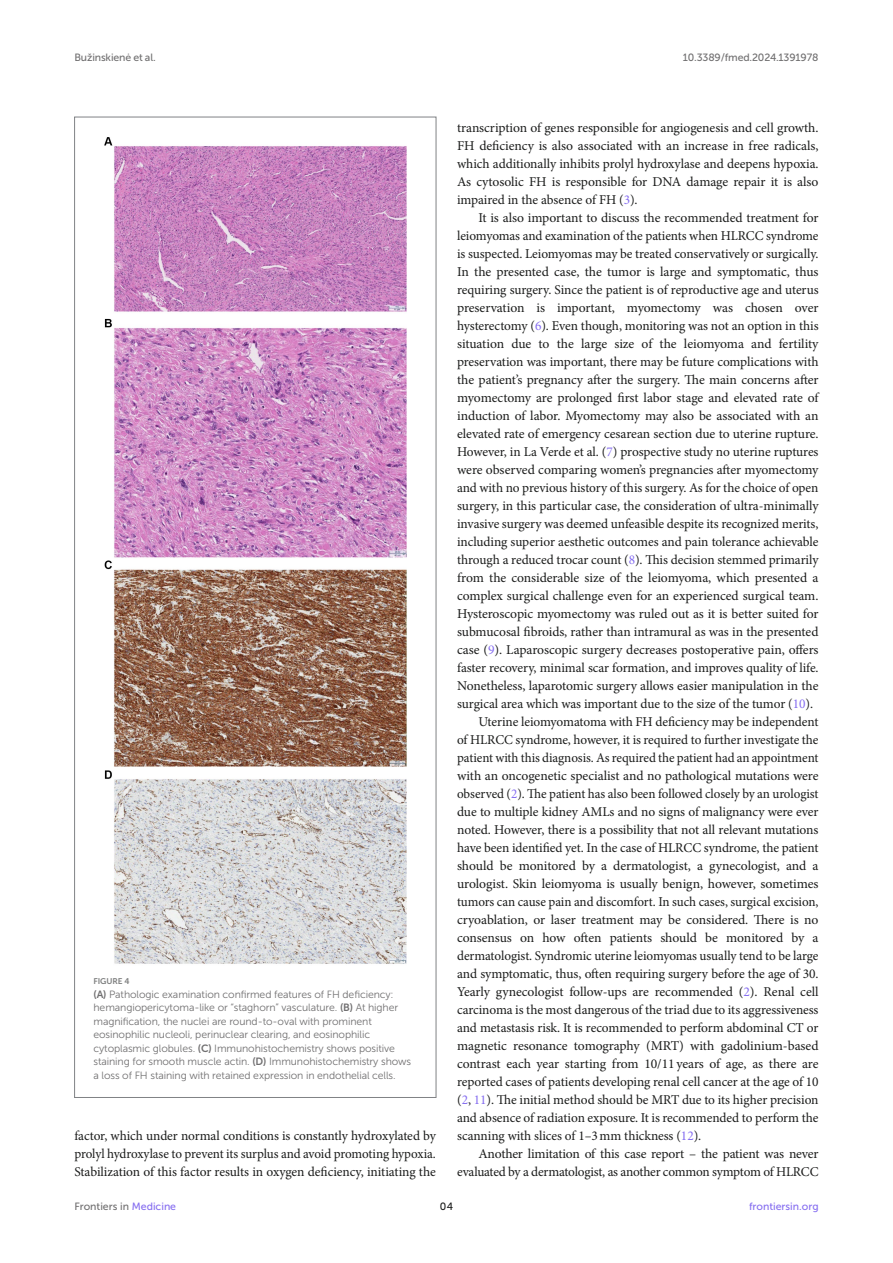
<style>
.page{position:relative;width:893px;height:1263px;background:#fff}
.page>*{position:absolute;margin:0;border:0;box-sizing:border-box;transform-origin:0 0}
.TEXT{font:13.5px/18px "Minion Pro";letter-spacing:-.01em;color:#1b1c1b;text-align:justify}
.TEXT_FLUSH{font:13.5px/18px "Minion Pro";letter-spacing:-.005em;color:#1b1c1b;text-align:justify}
.FIG_LEG{font:10.5px/13.5px "Museo Sans 300";letter-spacing:-.01em;color:#706f70}
.t1{font:10.5px "Museo Sans 500";letter-spacing:-.015em;color:#706f70}
.t2{font:10.5px "Museo Sans 500";color:#856df0}
.t3{font:10.5px "Museo Sans 500";color:#1b1c1b}
.FIG_HD{font:8.25px "Museo Sans 700";letter-spacing:-.01em;color:#7e7f7f}
.s1{font-family:"Museo Sans 700"}
.s2{color:#856df0}
</style>
<div class="page">
<img style="left:104px;top:137px;width:303px;height:827px">
<p class="t1" style="left:74px;top:51px;width:83px">Bužinskienė et al.</p>
<p class="t1" style="left:683px;top:51px;width:137px">10.3389/fmed.2024.1391978</p>
<p class="FIG_HD" style="left:94px;top:976px;width:37px">FIGURE 4</p>
<p class="FIG_LEG" style="left:94px;top:987px;width:319px"><span class="s1">(A)</span> Pathologic examination confirmed features of FH deficiency: hemangiopericytoma-like or “staghorn” vasculature. <span class="s1">(B)</span> At higher magnification, the nuclei are round-to-oval with prominent eosinophilic nucleoli, perinuclear clearing, and eosinophilic cytoplasmic globules. <span class="s1">(C)</span> Immunohistochemistry shows positive staining for smooth muscle actin. <span class="s1">(D)</span> Immunohistochemistry shows a loss of FH staining with retained expression in endothelial cells.</p>
<p class="TEXT_FLUSH" style="left:74px;top:1127px;width:363px">factor, which under normal conditions is constantly hydroxylated by prolyl hydroxylase to prevent its surplus and avoid promoting hypoxia.<br>Stabilization of this factor results in oxygen deficiency, initiating the</p>
<p class="TEXT_FLUSH" style="left:457px;top:119px;width:363px">transcription of genes responsible for angiogenesis and cell growth.<br>FH deficiency is also associated with an increase in free radicals, which additionally inhibits prolyl hydroxylase and deepens hypoxia.<br>As cytosolic FH is responsible for DNA damage repair it is also impaired in the absence of FH (<span class="s2">3</span>).</p>
<p class="TEXT" style="left:457px;top:209px;width:363px;text-indent:21px">It is also important to discuss the recommended treatment for leiomyomas and examination of the patients when HLRCC syndrome is suspected. Leiomyomas may be treated conservatively or surgically.<br>In the presented case, the tumor is large and symptomatic, thus requiring surgery. Since the patient is of reproductive age and uterus preservation is important, myomectomy was chosen over hysterectomy (<span class="s2">6</span>). Even though, monitoring was not an option in this situation due to the large size of the leiomyoma and fertility preservation was important, there may be future complications with the patient’s pregnancy after the surgery. The main concerns after myomectomy are prolonged first labor stage and elevated rate of induction of labor. Myomectomy may also be associated with an elevated rate of emergency cesarean section due to uterine rupture.<br>However, in La Verde et al. (<span class="s2">7</span>) prospective study no uterine ruptures were observed comparing women’s pregnancies after myomectomy and with no previous history of this surgery. As for the choice of open surgery, in this particular case, the consideration of ultra-minimally invasive surgery was deemed unfeasible despite its recognized merits, including superior aesthetic outcomes and pain tolerance achievable through a reduced trocar count (<span class="s2">8</span>). This decision stemmed primarily from the considerable size of the leiomyoma, which presented a complex surgical challenge even for an experienced surgical team.<br>Hysteroscopic myomectomy was ruled out as it is better suited for submucosal fibroids, rather than intramural as was in the presented case (<span class="s2">9</span>). Laparoscopic surgery decreases postoperative pain, offers faster recovery, minimal scar formation, and improves quality of life.<br>Nonetheless, laparotomic surgery allows easier manipulation in the surgical area which was important due to the size of the tumor (<span class="s2">10</span>).</p>
<p class="TEXT" style="left:457px;top:713px;width:363px;text-indent:21px">Uterine leiomyomatoma with FH deficiency may be independent of HLRCC syndrome, however, it is required to further investigate the patient with this diagnosis. As required the patient had an appointment with an oncogenetic specialist and no pathological mutations were observed (<span class="s2">2</span>). The patient has also been followed closely by an urologist due to multiple kidney AMLs and no signs of malignancy were ever noted. However, there is a possibility that not all relevant mutations have been identified yet. In the case of HLRCC syndrome, the patient should be monitored by a dermatologist, a gynecologist, and a urologist. Skin leiomyoma is usually benign, however, sometimes tumors can cause pain and discomfort. In such cases, surgical excision, cryoablation, or laser treatment may be considered. There is no consensus on how often patients should be monitored by a dermatologist. Syndromic uterine leiomyomas usually tend to be large and symptomatic, thus, often requiring surgery before the age of 30.<br>Yearly gynecologist follow-ups are recommended (<span class="s2">2</span>). Renal cell carcinoma is the most dangerous of the triad due to its aggressiveness and metastasis risk. It is recommended to perform abdominal CT or magnetic resonance tomography (MRT) with gadolinium-based contrast each year starting from 10/11years of age, as there are reported cases of patients developing renal cell cancer at the age of 10 (<span class="s2">2</span>, <span class="s2">11</span>). The initial method should be MRT due to its higher precision and absence of radiation exposure. It is recommended to perform the scanning with slices of 1–3mm thickness (<span class="s2">12</span>).</p>
<p class="TEXT" style="left:457px;top:1145px;width:363px;text-align:right">Another limitation of this case report – the patient was never evaluated by a dermatologist, as another common symptom of HLRCC</p>
<p class="t1" style="left:74px;top:1200px;width:103px">Frontiers in <span class="s2">Medicine</span></p>
<p class="t3" style="left:440px;top:1200px;width:15px">04</p>
<p class="t2" style="left:749px;top:1200px;width:71px">frontiersin.org</p>
</div>
